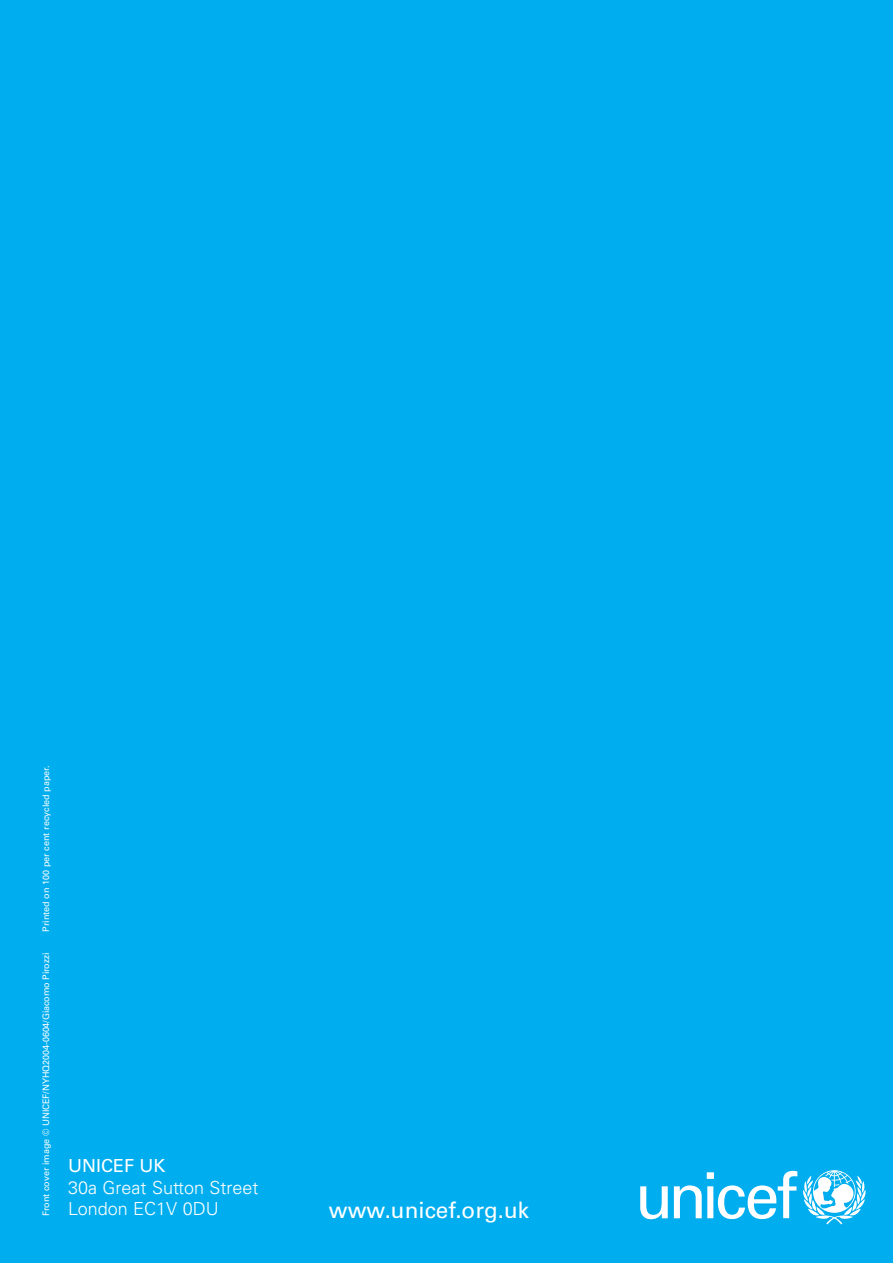
<style>
.page{position:relative;width:893px;height:1263px;background:#00aeef}
.page>*{position:absolute;margin:0;border:0;box-sizing:border-box;transform-origin:0 0}
.t1{font:22.5px "Univers";color:#fff}
.t2{font:300 18px "Univers";color:#fff}
.t3{font:18px "Univers";color:#fff}
.t4{font:9px "Univers";color:#fff}
</style>
<div class="page">
<svg style="left:803px;top:1170px;width:63px;height:54px"></svg>
<svg style="left:641px;top:1186px;width:27px;height:33px"></svg>
<svg style="left:674px;top:1171px;width:123px;height:48px"></svg>
<p class="t4" style="left:43px;top:932px;width:168px;rotate:-90deg">Printed on 100 per cent recycled paper.</p>
<p class="t4" style="left:43px;top:1216px;width:265px;rotate:-90deg">Front cover image © UNICEF/NYHQ2004-0604/Giacomo Pirozzi</p>
<h2 class="t3" style="left:68px;top:1159px;width:99px">UNICEF UK</h2>
<h2 class="t2" style="left:68px;top:1181px;width:192px">30a Great Sutton Street</h2>
<h2 class="t2" style="left:68px;top:1202px;width:152px">London EC1V 0DU</h2>
<h1 class="t1" style="left:329px;top:1201px;width:202px">www.unicef.org.uk</h1>
</div>
